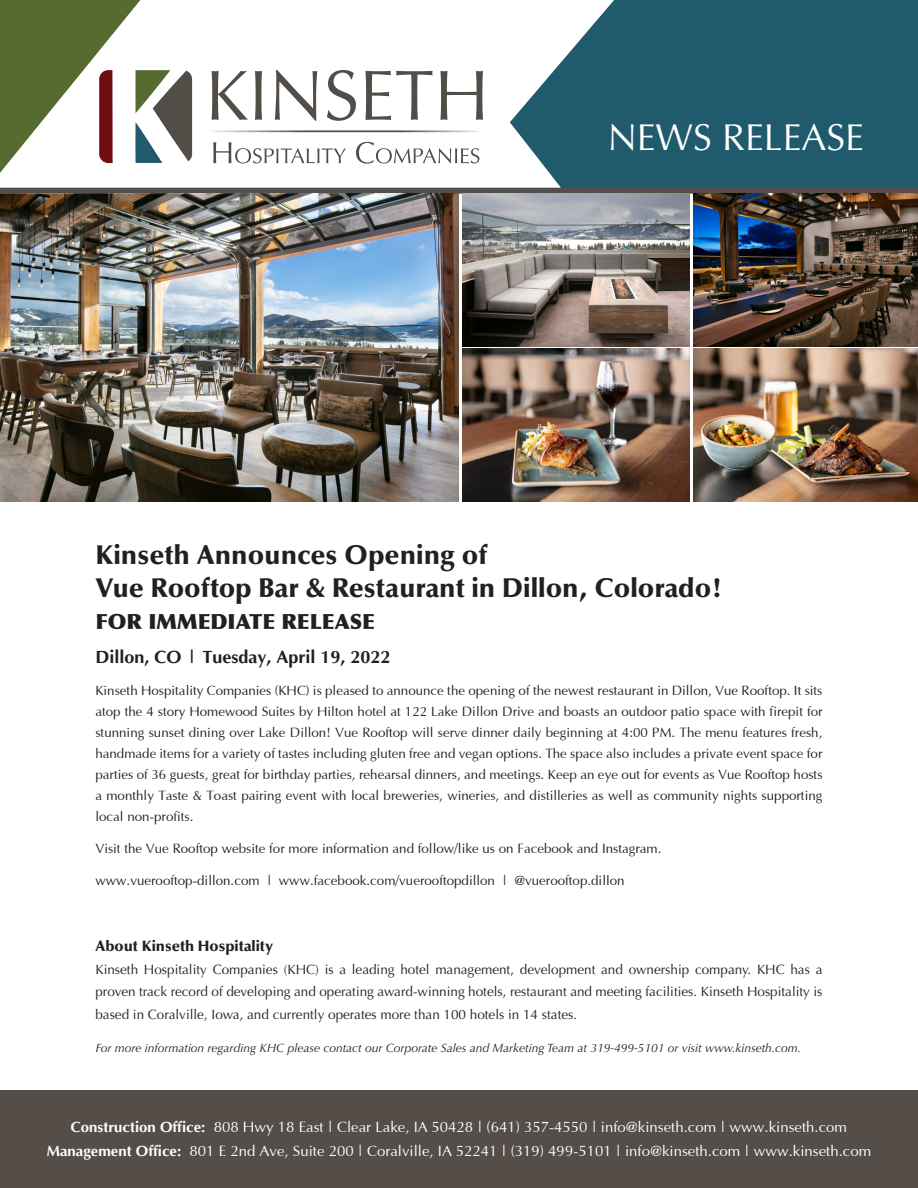
<style>
.page{position:relative;width:918px;height:1188px;background:#fff}
.page>*{position:absolute;margin:0;border:0;box-sizing:border-box;transform-origin:0 0}
.t1{font:37.5px "Optima";color:#fff}
.t2{font:900 27px/32.4px "Optima";color:#231f20}
.t3{font:900 21px "Optima";color:#231f20}
.t4{font:700 18px "Optima";color:#231f20}
.t5{font:15px/24px "Optima";color:#fff;text-align:center}
.t6{font:900 15px "Optima";color:#231f20}
.t7{font:13.5px/21px "Optima";color:#231f20;text-align:justify}
.t8{font:13.5px/22.5px "Optima";color:#231f20;text-align:justify}
.t9{font:italic 12px "Optima";color:#231f20}
.s1{font-weight:700}
</style>
<div class="page">
<svg style="left:510px;top:0;width:408px;height:188px;background:#366c7c"></svg>
<div style="left:0;top:188px;width:918px;height:6px;background:#544d49"></div>
<svg style="left:213px;top:142px;width:266px;height:22px"></svg>
<svg style="left:212px;top:70px;width:271px;height:51px"></svg>
<svg style="left:211px;top:130px;width:269px;height:2px"></svg>
<svg style="left:0;top:0;width:192px;height:173px"></svg>
<div style="left:0;top:1090px;width:918px;height:98px;background:#544d48"></div>
<img style="left:0;top:194px;width:459px;height:308px">
<img style="left:462px;top:349px;width:228px;height:153px">
<img style="left:462px;top:194px;width:228px;height:153px">
<img style="left:693px;top:349px;width:225px;height:153px">
<img style="left:693px;top:194px;width:225px;height:153px">
<h1 class="t1" style="left:608px;top:115px;width:258px">NEWS RELEASE</h1>
<p class="t2" style="left:95px;top:539px;width:629px">Kinseth Announces Opening of<br>Vue Rooftop Bar &amp; Restaurant in Dillon, Colorado!</p>
<p class="t3" style="left:95px;top:608px;width:281px">FOR IMMEDIATE RELEASE</p>
<p class="t4" style="left:95px;top:647px;width:297px">Dillon, CO | Tuesday, April 19, 2022</p>
<p class="t7" style="left:95px;top:681px;width:729px">Kinseth Hospitality Companies (KHC) is pleased to announce the opening of the newest restaurant in Dillon, Vue Rooftop. It sits atop the 4 story Homewood Suites by Hilton hotel at 122 Lake Dillon Drive and boasts an outdoor patio space with firepit for stunning sunset dining over Lake Dillon! Vue Rooftop will serve dinner daily beginning at 4:00 PM. The menu features fresh, handmade items for a variety of tastes including gluten free and vegan options. The space also includes a private event space for parties of 36 guests, great for birthday parties, rehearsal dinners, and meetings. Keep an eye out for events as Vue Rooftop hosts a monthly Taste &amp; Toast pairing event with local breweries, wineries, and distilleries as well as community nights supporting local non-profits.</p>
<p class="t7" style="left:95px;top:838px;width:568px">Visit the Vue Rooftop website for more information and follow/like us on Facebook and Instagram.</p>
<p class="t7" style="left:95px;top:870px;width:531px">www.vuerooftop-dillon.com | www.facebook.com/vuerooftopdillon | @vuerooftop.dillon</p>
<p class="t6" style="left:95px;top:937px;width:179px">About Kinseth Hospitality</p>
<p class="t8" style="left:95px;top:958px;width:729px">Kinseth Hospitality Companies (KHC) is a leading hotel management, development and ownership company. KHC has a proven track record of developing and operating award-winning hotels, restaurant and meeting facilities. Kinseth Hospitality is based in Coralville, Iowa, and currently operates more than 100 hotels in 14 states.</p>
<p class="t9" style="left:95px;top:1041px;width:707px">For more information regarding KHC please contact our Corporate Sales and Marketing Team at 319-499-5101 or visit www.kinseth.com.</p>
<p class="t5" style="left:47px;top:1115px;width:826px"><span class="s1">Construction Office:</span> 808 Hwy 18 East | Clear Lake, IA 50428 | (641) 357-4550 | info@kinseth.com | www.kinseth.com<br><span class="s1">Management Office:</span> 801 E 2nd Ave, Suite 200 | Coralville, IA 52241 | (319) 499-5101 | info@kinseth.com | www.kinseth.com</p>
</div>
